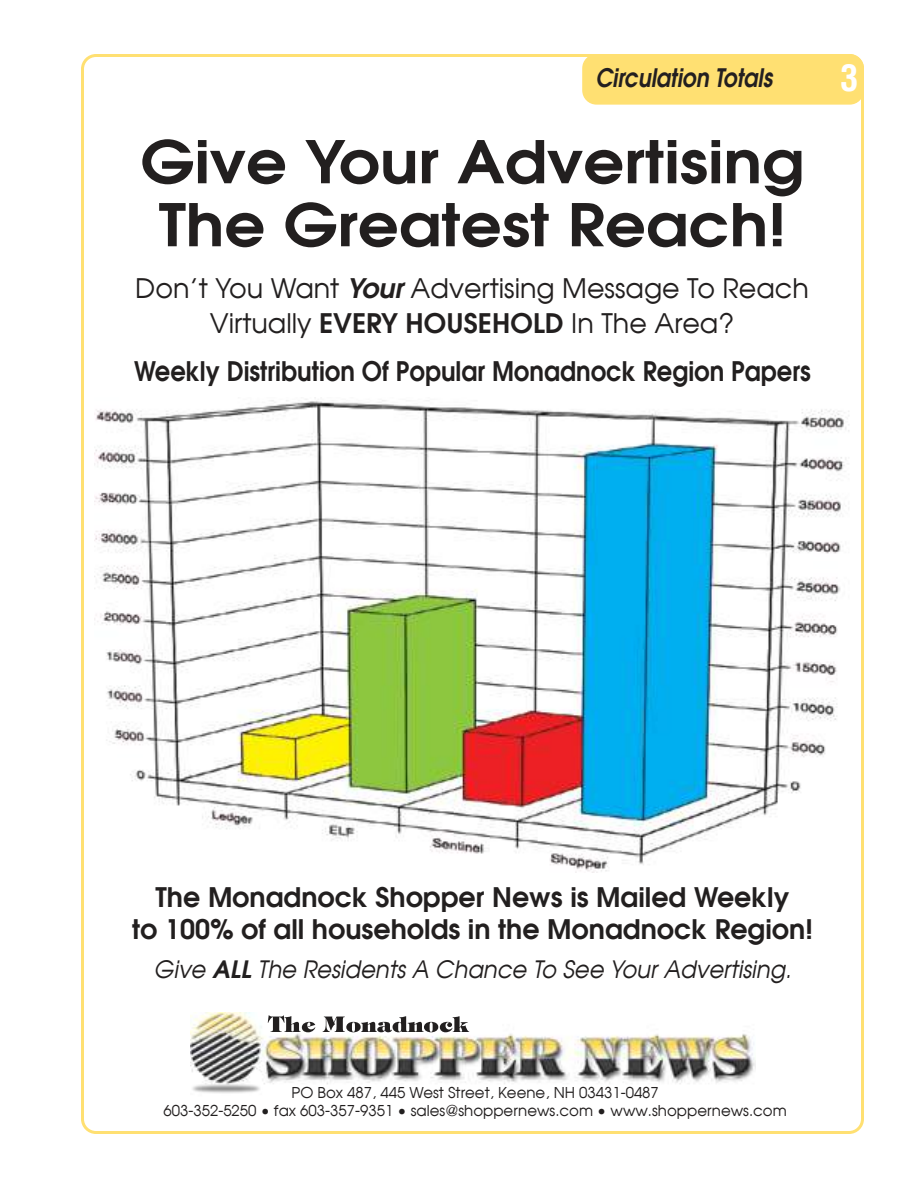
<style>
.page{position:relative;width:918px;height:1188px;background:#fff}
.page>*{position:absolute;margin:0;border:0;box-sizing:border-box;transform-origin:0 0}
.t1{font:600 58.5px/63px "Avant Garde";color:#221f1f;text-align:center;scale:1.1 1}
.t2{font:700 condensed 36px "Helvetica";color:#fff}
.t3{font:600 27px/32.4px "Avant Garde";color:#221f1f;text-align:center}
.t4{font:27px/34.5px "Avant Garde";color:#221f1f;text-align:center}
.t5{font:600 27px "Avant Garde";color:#221f1f;scale:.9 1}
.t6{font:italic 600 25.5px "Avant Garde";color:#231f20;scale:.85 1}
.t7{font:italic 24px "Avant Garde";color:#221f1f;scale:.95 1}
.t8{font:15px/18px "Avant Garde";color:#221f1f;text-align:center}
.s1{font-weight:600;font-style:italic}
.s2{font-weight:600}
</style>
<div class="page">
<div style="left:583px;top:55px;width:280px;height:49px;background:#ffe072"></div>
<div style="left:582px;top:54px;width:282px;height:51px;border:2px solid #ffe072;border-radius:14px"></div>
<img style="left:191px;top:1012px;width:564px;height:81px">
<svg style="left:268px;top:1015px;width:47px;height:17px"></svg>
<svg style="left:323px;top:1016px;width:147px;height:16px"></svg>
<img style="left:94px;top:399px;width:755px;height:473px">
<h3 class="t6" style="left:595px;top:67px;width:210px">Circulation Totals</h3>
<h1 class="t1" style="left:140px;top:133px;width:605px">Give Your Advertising<br>The Greatest Reach!</h1>
<h3 class="t4" style="left:135px;top:273px;width:675px">Don’t You Want <span class="s1">Your</span> Advertising Message To Reach<br>Virtually <span class="s2">EVERY HOUSEHOLD</span> In The Area?</h3>
<h3 class="t5" style="left:134px;top:358px;width:753px">Weekly Distribution Of Popular Monadnock Region Papers</h3>
<h2 class="t2" style="left:841px;top:57px;width:19px">3</h2>
<h3 class="t3" style="left:132px;top:882px;width:682px">The Monadnock Shopper News is Mailed Weekly<br>to 100% of all households in the Monadnock Region!</h3>
<h3 class="t7" style="left:154px;top:960px;width:673px">Give <span class="s2">ALL</span> The Residents A Chance To See Your Advertising.</h3>
<p class="t8" style="left:164px;top:1085px;width:625px">PO Box 487, 445 West Street, Keene, NH 03431-0487<br>603-352-5250 • fax 603-357-9351 • sales@shoppernews.com • www.shoppernews.com</p>
</div>
